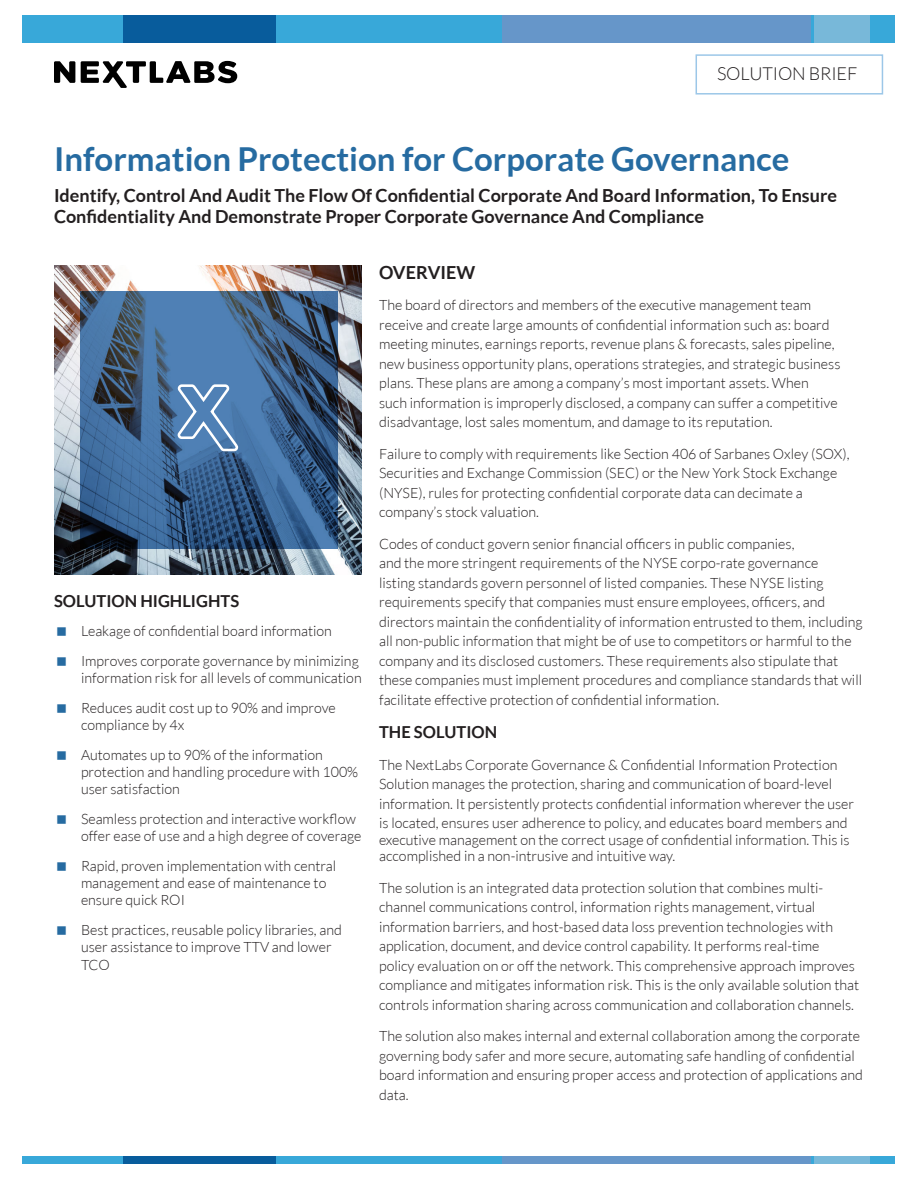
<style>
.page{position:relative;width:918px;height:1188px;background:#fff}
.page>*{position:absolute;margin:0;border:0;box-sizing:border-box;transform-origin:0 0}
.t1{font:700 33px "Lato";color:#266ba1}
.SUBTITLE{font:700 18px/21px "Lato";color:#231f20}
.t2{font:300 18px "Lato";letter-spacing:-.01em;color:#231f20}
.SUBHEAD{font:700 18px "Lato";color:#231f20}
.SUBHEAD-2{font:700 16.5px "Lato";color:#231f20}
.BODY{font:300 14.25px/19.5px "Lato";color:#231f20}
</style>
<div class="page">
<svg style="left:54px;top:61px;width:21px;height:22px"></svg>
<svg style="left:81px;top:61px;width:156px;height:27px"></svg>
<div style="left:22px;top:15px;width:874px;height:27px;background:#38a8d9"></div>
<div style="left:123px;top:15px;width:153px;height:27px;background:#085c9c"></div>
<div style="left:814px;top:15px;width:56px;height:27px;background:#78b8d9"></div>
<div style="left:502px;top:15px;width:310px;height:27px;background:#6696c9"></div>
<div style="left:696px;top:54px;width:187px;height:41px;border:2px solid #9cc7e8"></div>
<div style="left:22px;top:1156px;width:874px;height:8px;background:#38a8d9"></div>
<div style="left:123px;top:1156px;width:153px;height:8px;background:#085c9c"></div>
<div style="left:814px;top:1156px;width:56px;height:8px;background:#78b8d9"></div>
<div style="left:502px;top:1156px;width:310px;height:8px;background:#6696c9"></div>
<img style="left:54px;top:266px;width:308px;height:309px">
<svg style="left:80px;top:292px;width:257px;height:257px;background:#3b6089"></svg>
<svg style="left:175px;top:383px;width:65px;height:70px;background:#6991bd"></svg>
<p class="t2" style="left:717px;top:64px;width:142px">SOLUTION BRIEF</p>
<p class="t1" style="left:54px;top:140px;width:737px">Information Protection for Corporate Governance</p>
<p class="SUBTITLE" style="left:54px;top:185px;width:785px">Identify, Control And Audit The Flow Of Confidential Corporate And Board Information, To Ensure<br>Confidentiality And Demonstrate Proper Corporate Governance And Compliance</p>
<p class="SUBHEAD-2" style="left:54px;top:592px;width:187px">SOLUTION HIGHLIGHTS</p>
<p class="BODY" style="left:81px;top:622px;width:253px">Leakage of confidential board information</p>
<p class="BODY" style="left:81px;top:653px;width:282px;line-height:17.1px">Improves corporate governance by minimizing information risk for all levels of communication</p>
<p class="BODY" style="left:81px;top:700px;width:256px;line-height:17.1px">Reduces audit cost up to 90% and improve compliance by 4x</p>
<p class="BODY" style="left:81px;top:747px;width:279px;line-height:17.1px">Automates up to 90% of the information protection and handling procedure with 100% user satisfaction</p>
<p class="BODY" style="left:81px;top:811px;width:282px;line-height:17.1px">Seamless protection and interactive workflow offer ease of use and a high degree of coverage</p>
<p class="BODY" style="left:81px;top:858px;width:257px;line-height:17.1px">Rapid, proven implementation with central management and ease of maintenance to ensure quick ROI</p>
<p class="BODY" style="left:81px;top:921px;width:262px;line-height:17.5px">Best practices, reusable policy libraries, and user assistance to improve TTV and lower<br>TCO</p>
<p class="SUBHEAD" style="left:379px;top:262px;width:98px">OVERVIEW</p>
<p class="BODY" style="left:379px;top:295px;width:463px">The board of directors and members of the executive management team receive and create large amounts of confidential information such as: board meeting minutes, earnings reports, revenue plans &amp; forecasts, sales pipeline, new business opportunity plans, operations strategies, and strategic business plans. These plans are among a company’s most important assets. When<br>such information is improperly disclosed, a company can suffer a competitive disadvantage, lost sales momentum, and damage to its reputation.</p>
<p class="BODY" style="left:379px;top:444px;width:472px">Failure to comply with requirements like Section 406 of Sarbanes Oxley (SOX), Securities and Exchange Commission (SEC) or the New York Stock Exchange (NYSE), rules for protecting confidential corporate data can decimate a company’s stock valuation.</p>
<p class="BODY" style="left:379px;top:534px;width:485px">Codes of conduct govern senior financial officers in public companies,<br>and the more stringent requirements of the NYSE corpo-rate governance<br>listing standards govern personnel of listed companies. These NYSE listing requirements specify that companies must ensure employees, officers, and directors maintain the confidentiality of information entrusted to them, including all non-public information that might be of use to competitors or harmful to the company and its disclosed customers. These requirements also stipulate that these companies must implement procedures and compliance standards that will facilitate effective protection of confidential information.</p>
<p class="SUBHEAD-2" style="left:379px;top:723px;width:120px">THE SOLUTION</p>
<p class="BODY" style="left:379px;top:755px;width:477px">The NextLabs Corporate Governance &amp; Confidential Information Protection Solution manages the protection, sharing and communication of board-level information. It persistently protects confidential information wherever the user is located, ensures user adherence to policy, and educates board members and</p>
<p class="BODY" style="left:379px;top:832px;width:472px;line-height:16.5px">executive management on the correct usage of confidential information. This is accomplished in a non-intrusive and intuitive way.</p>
<p class="BODY" style="left:379px;top:878px;width:482px">The solution is an integrated data protection solution that combines multi&shy;channel communications control, information rights management, virtual information barriers, and host-based data loss prevention technologies with application, document, and device control capability. It performs real-time<br>policy evaluation on or off the network. This comprehensive approach improves compliance and mitigates information risk. This is the only available solution that controls information sharing across communication and collaboration channels.</p>
<p class="BODY" style="left:379px;top:1027px;width:485px">The solution also makes internal and external collaboration among the corporate governing body safer and more secure, automating safe handling of confidential board information and ensuring proper access and protection of applications and data.</p>
</div>
